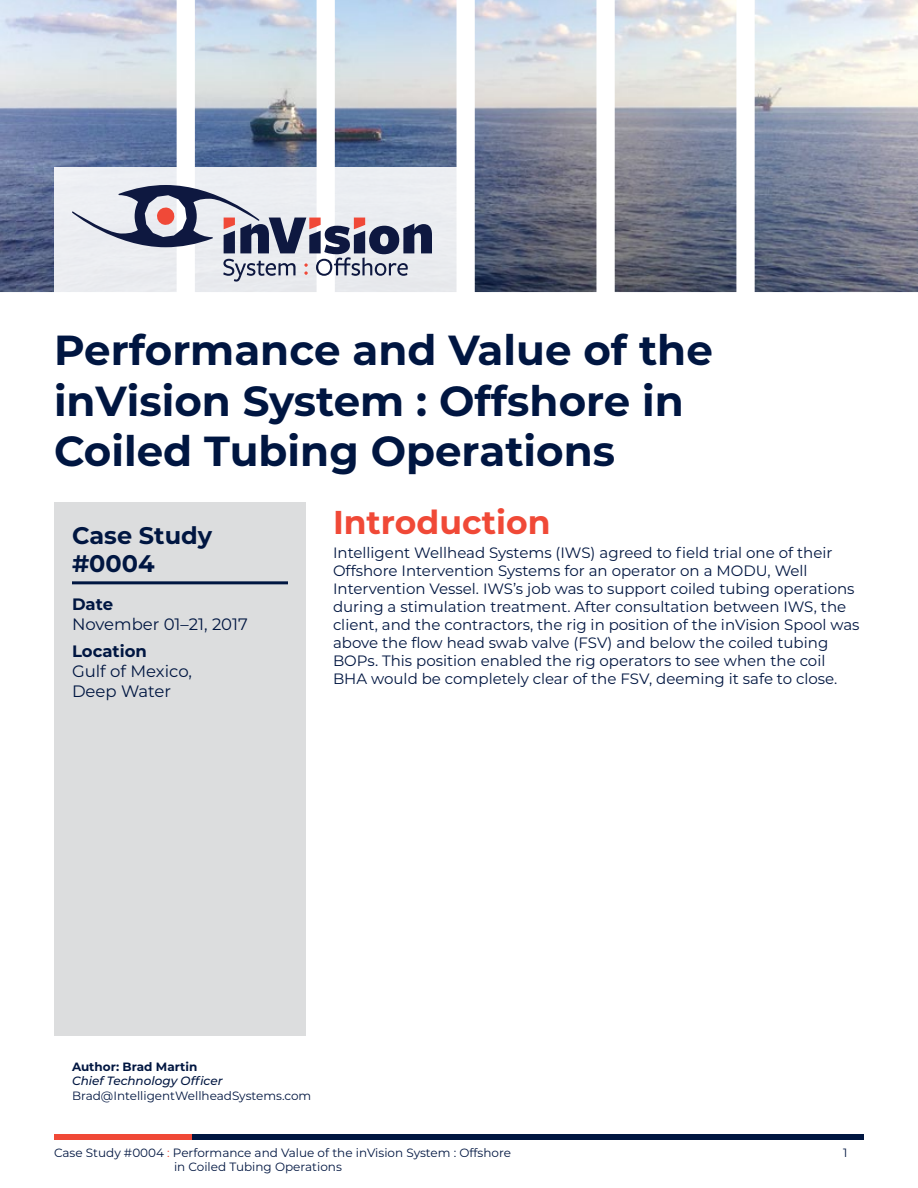
<style>
.page{position:relative;width:918px;height:1188px;background:#fff}
.page>*{position:absolute;margin:0;border:0;box-sizing:border-box;transform-origin:0 0}
.t1{font:700 42px/50.4px "Montserrat";color:#001641}
.t2{font:700 33px "Montserrat";color:#f04937}
.t3{font:700 24px/28.8px "Montserrat";color:#001641}
.t4{font:16.5px/19.8px "Montserrat";color:#001641}
.t5{font:700 16.5px "Montserrat";color:#001641}
.t6{font:15px/18px "Montserrat";color:#001641}
.t7{font:12px "Montserrat";color:#001641}
.t8{font:italic 500 12px "Montserrat";color:#001641}
.t9{font:700 12px "Montserrat";color:#001641}
.s1{color:#f04937}
</style>
<div class="page">
<div style="left:191px;top:1134px;width:673px;height:5px;background:#001641"></div>
<div style="left:54px;top:1134px;width:137px;height:5px;background:#f04937"></div>
<img style="left:0;top:0;width:918px;height:292px">
<div style="left:54px;top:502px;width:252px;height:534px;background:#dcddde"></div>
<svg style="left:54px;top:167px;width:404px;height:125px;background:#eceef1"></svg>
<hr style="left:72px;top:581px;width:216px;height:3px;background:#001641">
<svg style="left:72px;top:185px;width:360px;height:97px;background:#babbc6"></svg>
<h1 class="t1" style="left:54px;top:323px;width:661px">Performance and Value of the inVision System : Offshore in<br>Coiled Tubing Operations</h1>
<h3 class="t3" style="left:72px;top:519px;width:142px">Case Study #0004</h3>
<p class="t5" style="left:72px;top:592px;width:43px">Date</p>
<p class="t4" style="left:72px;top:614px;width:177px">November 01–21, 2017</p>
<p class="t5" style="left:72px;top:640px;width:76px">Location</p>
<p class="t4" style="left:72px;top:661px;width:121px">Gulf of Mexico,<br>Deep Water</p>
<h2 class="t2" style="left:333px;top:499px;width:219px">Introduction</h2>
<p class="t6" style="left:333px;top:543px;width:528px">Intelligent Wellhead Systems (IWS) agreed to field trial one of their Offshore Intervention Systems for an operator on a MODU, Well Intervention Vessel. IWS’s job was to support coiled tubing operations during a stimulation treatment. After consultation between IWS, the client, and the contractors, the rig in position of the inVision Spool was above the flow head swab valve (FSV) and below the coiled tubing BOPs. This position enabled the rig operators to see when the coil BHA would be completely clear of the FSV, deeming it safe to close.</p>
<p class="t9" style="left:72px;top:1058px;width:127px">Author: Brad Martin</p>
<p class="t8" style="left:72px;top:1073px;width:152px">Chief Technology Officer</p>
<p class="t7" style="left:72px;top:1087px;width:241px">Brad@IntelligentWellheadSystems.com</p>
<p class="t7" style="left:54px;top:1144px;width:459px">Case Study #0004 <span class="s1">:</span> Performance and Value of the inVision System : Offshore</p>
<p class="t7" style="left:843px;top:1144px;width:6px">1</p>
<p class="t7" style="left:174px;top:1159px;width:169px">in Coiled Tubing Operations</p>
</div>
